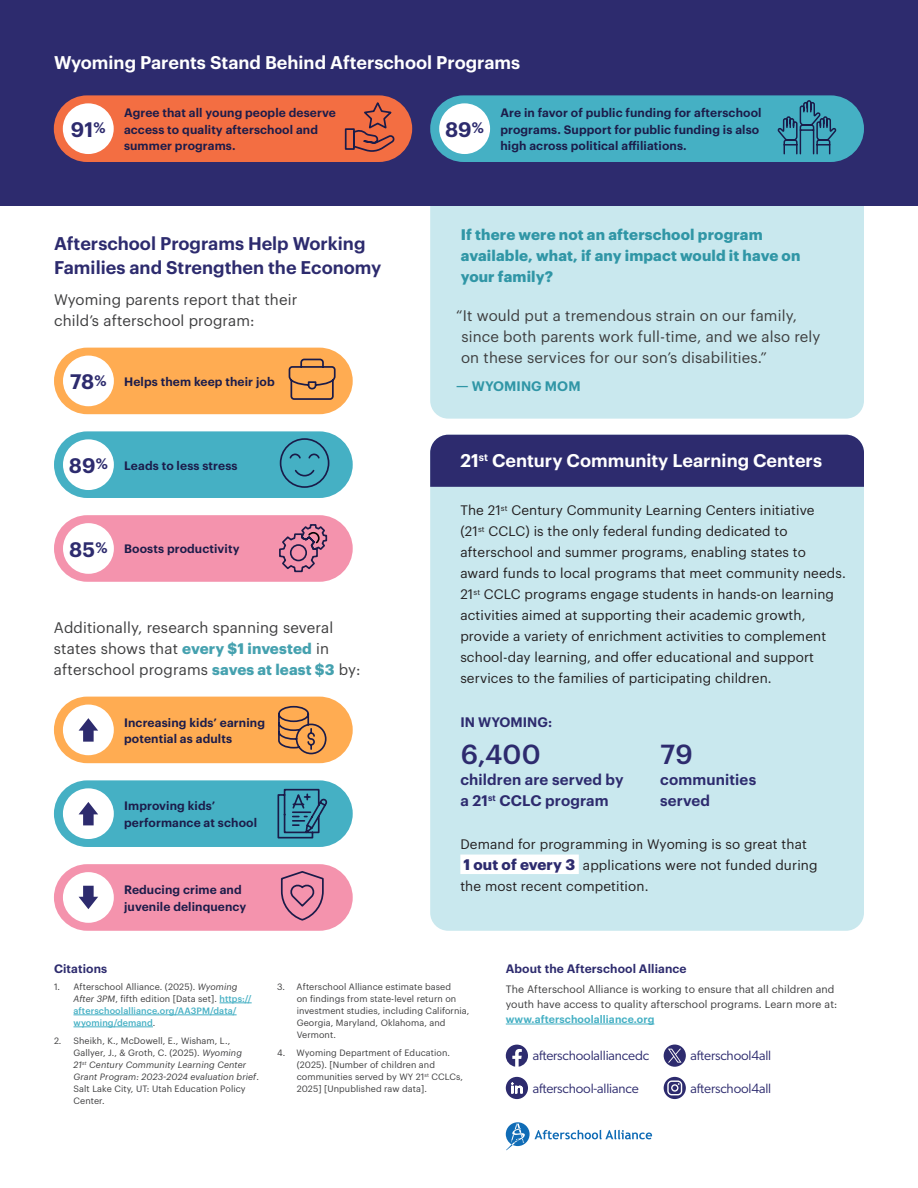
<style>
.page{position:relative;width:918px;height:1188px;background:#fff}
.page>*{position:absolute;margin:0;border:0;box-sizing:border-box;transform-origin:0 0}
.t1{font:500 27px "Graphik";color:#2d2b6e}
.percent{font:600 20.55px "Graphik";color:#2d2b6e}
.t2{font:600 18px "Graphik";color:#fff}
.t3{font:600 18px/24px "Graphik";color:#2d2b6e}
.body{font:15px/21px "Graphik";letter-spacing:.01em;color:#3e3e3f}
.t4{font:700 15px/21px "Graphik";letter-spacing:.01em;color:#3096a6}
.body-2{font:600 15px/21px "Graphik";letter-spacing:.01em;color:#2d2b6e}
.body-3{font:13.5px/21px "Graphik";letter-spacing:.01em;color:#231f20}
.body-4{font:13.5px "Gibson";letter-spacing:-.01em;color:#2d2b6e}
.t5{font:600 13.5px "Graphik";letter-spacing:.005em;color:#3096a6}
.t6{font:600 13.5px "Graphik";letter-spacing:.005em;color:#2d2b6e}
.body-5{font:600 12px/16.5px "Graphik";letter-spacing:.01em;color:#1c1c4a}
.t7{font:600 12px "Graphik";letter-spacing:.01em;color:#2d2b6e}
.t8{font:10.5px/15px "Graphik";letter-spacing:.01em;color:#3e3e3f}
.t9{font:9px/12px "Graphik";letter-spacing:.01em;color:#3e3e3f}
.t10{font:500 9px/12px "Graphik";letter-spacing:.01em;color:#45b0c4}
.s1{font-weight:700;color:#45a1af}
.s2{font-weight:700;font-size:15px;color:#2d2b6e}
.s3{font-weight:400;color:#3e3e3f}
.s4{font-weight:400;font-style:italic;color:#3e3e3f}
.s5{font-style:italic}
.s6{font-weight:600;color:#45b0c4}
</style>
<div class="page">
<div style="left:54px;top:348px;width:299px;height:66px;background:#ffac52;border-radius:33px"></div>
<div style="left:63px;top:356px;width:51px;height:50px;background:#fff;border-radius:50%"></div>
<svg style="left:288px;top:358px;width:48px;height:42px"></svg>
<div style="left:54px;top:697px;width:299px;height:66px;background:#ffac52;border-radius:33px"></div>
<div style="left:63px;top:705px;width:51px;height:50px;background:#fff;border-radius:50%"></div>
<div style="left:54px;top:431px;width:299px;height:67px;background:#45b0c4;border-radius:33px"></div>
<div style="left:63px;top:439px;width:51px;height:51px;background:#fff;border-radius:50%"></div>
<svg style="left:279px;top:438px;width:51px;height:50px"></svg>
<div style="left:54px;top:780px;width:299px;height:67px;background:#45b0c4;border-radius:33px"></div>
<div style="left:63px;top:788px;width:51px;height:51px;background:#fff;border-radius:50%"></div>
<div style="left:54px;top:515px;width:299px;height:67px;background:#f493ad;border-radius:33px"></div>
<div style="left:63px;top:523px;width:51px;height:51px;background:#fff;border-radius:50%"></div>
<svg style="left:279px;top:524px;width:49px;height:49px"></svg>
<div style="left:54px;top:864px;width:299px;height:67px;background:#f493ad;border-radius:33px"></div>
<div style="left:63px;top:872px;width:51px;height:51px;background:#fff;border-radius:50%"></div>
<svg style="left:280px;top:871px;width:44px;height:50px"></svg>
<svg style="left:79px;top:718px;width:19px;height:24px"></svg>
<svg style="left:79px;top:802px;width:19px;height:23px"></svg>
<svg style="left:79px;top:886px;width:19px;height:23px"></svg>
<svg style="left:277px;top:789px;width:51px;height:50px"></svg>
<svg style="left:278px;top:705px;width:49px;height:50px"></svg>
<div style="left:430px;top:205px;width:434px;height:214px;background:#c9e8ee"></div>
<div style="left:430px;top:435px;width:434px;height:496px;background:#c9e8ee;border-radius:18px"></div>
<div style="left:430px;top:435px;width:434px;height:52px;background:#2d2b6e"></div>
<div style="left:460px;top:855px;width:119px;height:19px;background:#fff"></div>
<div style="left:0;top:0;width:918px;height:205px;background:#2d2b6e"></div>
<div style="left:54px;top:95px;width:358px;height:67px;background:#f36e42;border-radius:33px"></div>
<div style="left:63px;top:103px;width:51px;height:51px;background:#fff;border-radius:50%"></div>
<svg style="left:344px;top:102px;width:51px;height:50px"></svg>
<div style="left:430px;top:95px;width:434px;height:67px;background:#45b0c4;border-radius:33px"></div>
<div style="left:439px;top:103px;width:51px;height:51px;background:#fff;border-radius:50%"></div>
<svg style="left:777px;top:100px;width:60px;height:55px"></svg>
<hr style="left:506px;top:1024px;width:148px;height:1px;background:#45b0c4">
<svg style="left:506px;top:1045px;width:22px;height:22px"></svg>
<svg style="left:664px;top:1045px;width:22px;height:22px"></svg>
<svg style="left:664px;top:1077px;width:22px;height:22px"></svg>
<svg style="left:667px;top:1080px;width:15px;height:15px"></svg>
<div style="left:506px;top:1077px;width:22px;height:22px;background:#2d2b6e;border-radius:50%"></div>
<svg style="left:511px;top:1082px;width:12px;height:11px"></svg>
<hr style="left:220px;top:1003px;width:32px;height:1px;background:#45b0c4">
<hr style="left:74px;top:1015px;width:163px;height:1px;background:#45b0c4">
<hr style="left:74px;top:1027px;width:79px;height:1px;background:#45b0c4">
<svg style="left:506px;top:1122px;width:146px;height:28px"></svg>
<p class="t2" style="left:54px;top:48px;width:468px">Wyoming Parents Stand Behind Afterschool Programs</p>
<p class="percent" style="left:71px;top:114px;width:36px">91<sup>%</sup></p>
<p class="body-5" style="left:124px;top:103px;width:213px">Agree that all young people deserve access to quality afterschool and summer programs.</p>
<p class="t3" style="left:54px;top:230px;width:329px">Afterschool Programs Help Working<br>Families and Strengthen the Economy</p>
<p class="body" style="left:54px;top:288px;width:245px">Wyoming parents report that their child’s afterschool program:</p>
<p class="percent" style="left:70px;top:366px;width:38px">78<sup>%</sup></p>
<p class="body-5" style="left:124px;top:372px;width:152px">Helps them keep their job</p>
<p class="percent" style="left:69px;top:450px;width:40px">89<sup>%</sup></p>
<p class="body-5" style="left:124px;top:456px;width:115px">Leads to less stress</p>
<p class="percent" style="left:69px;top:534px;width:40px">85<sup>%</sup></p>
<p class="body-5" style="left:124px;top:540px;width:117px">Boosts productivity</p>
<p class="body" style="left:54px;top:616px;width:308px">Additionally, research spanning several states shows that <span class="s1">every $1 invested</span> in afterschool programs <span class="s1">saves at least $3</span> by:</p>
<p class="body-5" style="left:124px;top:713px;width:142px">Increasing kids’ earning potential as adults</p>
<p class="body-5" style="left:124px;top:797px;width:134px">Improving kids’ performance at school</p>
<p class="body-5" style="left:124px;top:881px;width:124px">Reducing crime and juvenile delinquency</p>
<p class="percent" style="left:445px;top:114px;width:40px">89<sup>%</sup></p>
<p class="body-5" style="left:500px;top:103px;width:263px">Are in favor of public funding for afterschool programs. Support for public funding is also high across political affiliations.</p>
<p class="t4" style="left:461px;top:222px;width:341px">If there were not an afterschool program available, what, if any impact would it have on your family?</p>
<p class="body" style="left:461px;top:304px;width:361px;text-indent:-5px">“It would put a tremendous strain on our family, since both parents work full-time, and we also rely on these services for our son’s disabilities.”</p>
<p class="t5" style="left:456px;top:376px;width:126px">— WYOMING MOM</p>
<p class="t2" style="left:460px;top:447px;width:363px">21<sup>st</sup> Century Community Learning Centers</p>
<p class="body-3" style="left:460px;top:499px;width:387px">The 21<sup>st</sup> Century Community Learning Centers initiative<br>(21<sup>st</sup> CCLC) is the only federal funding dedicated to afterschool and summer programs, enabling states to award funds to local programs that meet community needs.<br>21<sup>st</sup> CCLC programs engage students in hands-on learning activities aimed at supporting their academic growth, provide a variety of enrichment activities to complement school-day learning, and offer educational and support services to the families of participating children.</p>
<p class="t6" style="left:460px;top:712px;width:93px">IN WYOMING:</p>
<h1 class="t1" style="left:461px;top:734px;width:81px">6,400</h1>
<p class="body-2" style="left:460px;top:768px;width:165px">children are served by a 21<sup>st</sup> CCLC program</p>
<h1 class="t1" style="left:661px;top:734px;width:34px">79</h1>
<p class="body-2" style="left:660px;top:768px;width:98px">communities served</p>
<p class="body-3" style="left:460px;top:833px;width:359px">Demand for programming in Wyoming is so great that<br><span class="s2">1 out of every 3</span> applications were not funded during the most recent competition.</p>
<p class="t7" style="left:54px;top:960px;width:55px">Citations</p>
<p class="t10" style="left:74px;top:980px;width:180px;text-indent:-20px"><span class="s3">1. Afterschool Alliance. (2025).</span> <span class="s4">Wyoming After 3PM</span><span class="s3">, fifth edition [Data set].</span> https:// afterschoolalliance.org/AA3PM/data/ wyoming/demand<span class="s3">.</span></p>
<p class="t9" style="left:74px;top:1034px;width:187px;text-indent:-20px">2. Sheikh, K., McDowell, E., Wisham, L., Gallyer, J., &amp; Groth, C. (2025). <span class="s5">Wyoming<br>21</span><sup>st</sup> <span class="s5">Century Community Learning Center Grant Program: 2023-2024 evaluation brief</span>.<br>Salt Lake City, UT: Utah Education Policy Center.</p>
<p class="t9" style="left:297px;top:980px;width:174px;text-indent:-20px">3. Afterschool Alliance estimate based<br>on findings from state-level return on investment studies, including California, Georgia, Maryland, Oklahoma, and Vermont.</p>
<p class="t9" style="left:297px;top:1046px;width:168px;text-indent:-20px">4. Wyoming Department of Education. (2025). [Number of children and communities served by WY 21<sup>st</sup> CCLCs, 2025] [Unpublished raw data].</p>
<p class="t7" style="left:506px;top:960px;width:182px">About the Afterschool Alliance</p>
<p class="t8" style="left:506px;top:981px;width:333px">The Afterschool Alliance is working to ensure that all children and youth have access to quality afterschool programs. Learn more at: <span class="s6">www.afterschoolalliance.org</span></p>
<p class="body-4" style="left:533px;top:1048px;width:118px">afterschoolalliancedc</p>
<p class="body-4" style="left:691px;top:1048px;width:82px">afterschool4all</p>
<p class="body-4" style="left:533px;top:1081px;width:107px">afterschool-alliance</p>
<p class="body-4" style="left:691px;top:1080px;width:82px">afterschool4all</p>
</div>
